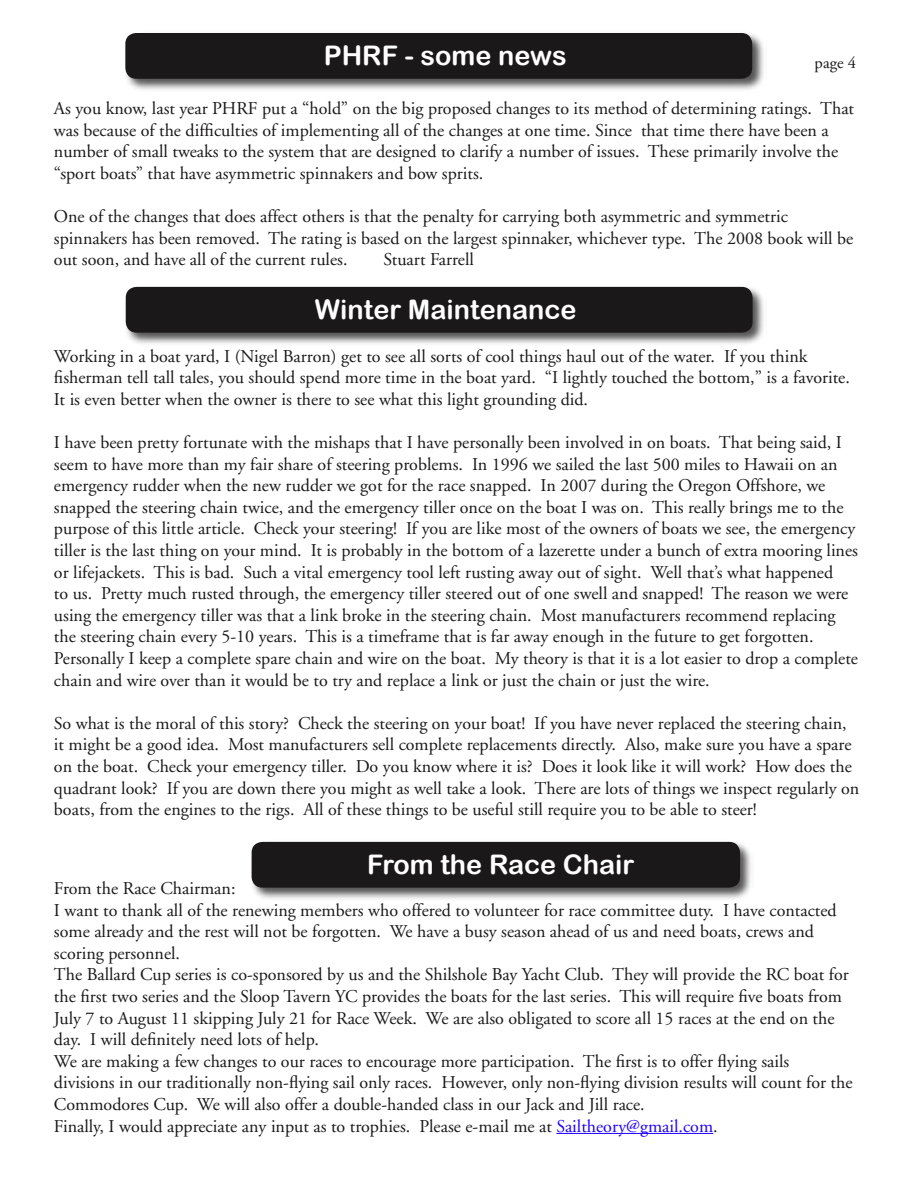
<style>
.page{position:relative;width:918px;height:1188px;background:#fff}
.page>*{position:absolute;margin:0;border:0;box-sizing:border-box;transform-origin:0 0}
.t1{font:27px "Arial Rounded MT Bold";color:#fff}
.t2{font:18px/21.6px "Adobe Garamond";color:#1a1818}
.t3{font:16.5px "Adobe Garamond";color:#1a1818}
.s1{color:#1e00ff}
</style>
<div class="page">
<div style="left:122px;top:30px;width:644px;height:63px;background:#1a1818;opacity:.75"></div>
<div style="left:125px;top:33px;width:627px;height:46px;background:#1a1818"></div>
<div style="left:248px;top:839px;width:506px;height:63px;background:#1a1818;opacity:.75"></div>
<div style="left:252px;top:842px;width:488px;height:46px;background:#1a1818"></div>
<div style="left:122px;top:284px;width:645px;height:63px;background:#1a1818;opacity:.75"></div>
<div style="left:126px;top:287px;width:627px;height:46px;background:#1a1818"></div>
<hr style="left:556px;top:1133px;width:157px;height:1px;background:#1e00ff">
<p class="t1" style="left:324px;top:40px;width:244px">PHRF - some news</p>
<p class="t3" style="left:815px;top:53px;width:43px">page 4</p>
<p class="t2" style="left:54px;top:98px;width:802px">As you know, last year PHRF put a “hold” on the big proposed changes to its method of determining ratings. That was because of the difficulties of implementing all of the changes at one time. Since that time there have been a number of small tweaks to the system that are designed to clarify a number of issues. These primarily involve the “sport boats” that have asymmetric spinnakers and bow sprits.</p>
<p class="t2" style="left:54px;top:206px;width:801px">One of the changes that does affect others is that the penalty for carrying both asymmetric and symmetric spinnakers has been removed. The rating is based on the largest spinnaker, whichever type. The 2008 book will be out soon, and have all of the current rules.</p>
<p class="t2" style="left:384px;top:249px;width:92px">Stuart Farrell</p>
<p class="t1" style="left:315px;top:294px;width:263px">Winter Maintenance</p>
<p class="t2" style="left:54px;top:346px;width:797px">Working in a boat yard, I (Nigel Barron) get to see all sorts of cool things haul out of the water. If you think fisherman tell tall tales, you should spend more time in the boat yard. “I lightly touched the bottom,” is a favorite.<br>It is even better when the owner is there to see what this light grounding did.</p>
<p class="t2" style="left:54px;top:432px;width:806px">I have been pretty fortunate with the mishaps that I have personally been involved in on boats. That being said, I seem to have more than my fair share of steering problems. In 1996 we sailed the last 500 miles to Hawaii on an emergency rudder when the new rudder we got for the race snapped. In 2007 during the Oregon Offshore, we snapped the steering chain twice, and the emergency tiller once on the boat I was on. This really brings me to the purpose of this little article. Check your steering! If you are like most of the owners of boats we see, the emergency tiller is the last thing on your mind. It is probably in the bottom of a lazerette under a bunch of extra mooring lines or lifejackets. This is bad. Such a vital emergency tool left rusting away out of sight. Well that’s what happened<br>to us. Pretty much rusted through, the emergency tiller steered out of one swell and snapped! The reason we were using the emergency tiller was that a link broke in the steering chain. Most manufacturers recommend replacing the steering chain every 5-10 years. This is a timeframe that is far away enough in the future to get forgotten.<br>Personally I keep a complete spare chain and wire on the boat. My theory is that it is a lot easier to drop a complete chain and wire over than it would be to try and replace a link or just the chain or just the wire.</p>
<p class="t2" style="left:54px;top:713px;width:807px">So what is the moral of this story? Check the steering on your boat! If you have never replaced the steering chain, it might be a good idea. Most manufacturers sell complete replacements directly. Also, make sure you have a spare on the boat. Check your emergency tiller. Do you know where it is? Does it look like it will work? How does the quadrant look? If you are down there you might as well take a look. There are lots of things we inspect regularly on boats, from the engines to the rigs. All of these things to be useful still require you to be able to steer!</p>
<p class="t1" style="left:367px;top:849px;width:269px">From the Race Chair</p>
<p class="t2" style="left:54px;top:878px;width:183px">From the Race Chairman:</p>
<p class="t2" style="left:54px;top:900px;width:784px">I want to thank all of the renewing members who offered to volunteer for race committee duty. I have contacted some already and the rest will not be forgotten. We have a busy season ahead of us and need boats, crews and scoring personnel.</p>
<p class="t2" style="left:54px;top:964px;width:796px">The Ballard Cup series is co-sponsored by us and the Shilshole Bay Yacht Club. They will provide the RC boat for the first two series and the Sloop Tavern YC provides the boats for the last series. This will require five boats from July 7 to August 11 skipping July 21 for Race Week. We are also obligated to score all 15 races at the end on the day. I will definitely need lots of help.</p>
<p class="t2" style="left:54px;top:1051px;width:800px">We are making a few changes to our races to encourage more participation. The first is to offer flying sails divisions in our traditionally non-flying sail only races. However, only non-flying division results will count for the<br>Commodores Cup. We will also offer a double-handed class in our Jack and Jill race.</p>
<p class="t2" style="left:54px;top:1116px;width:665px">Finally, I would appreciate any input as to trophies. Please e-mail me at <span class="s1">Sailtheory@gmail.com</span>.</p>
</div>
